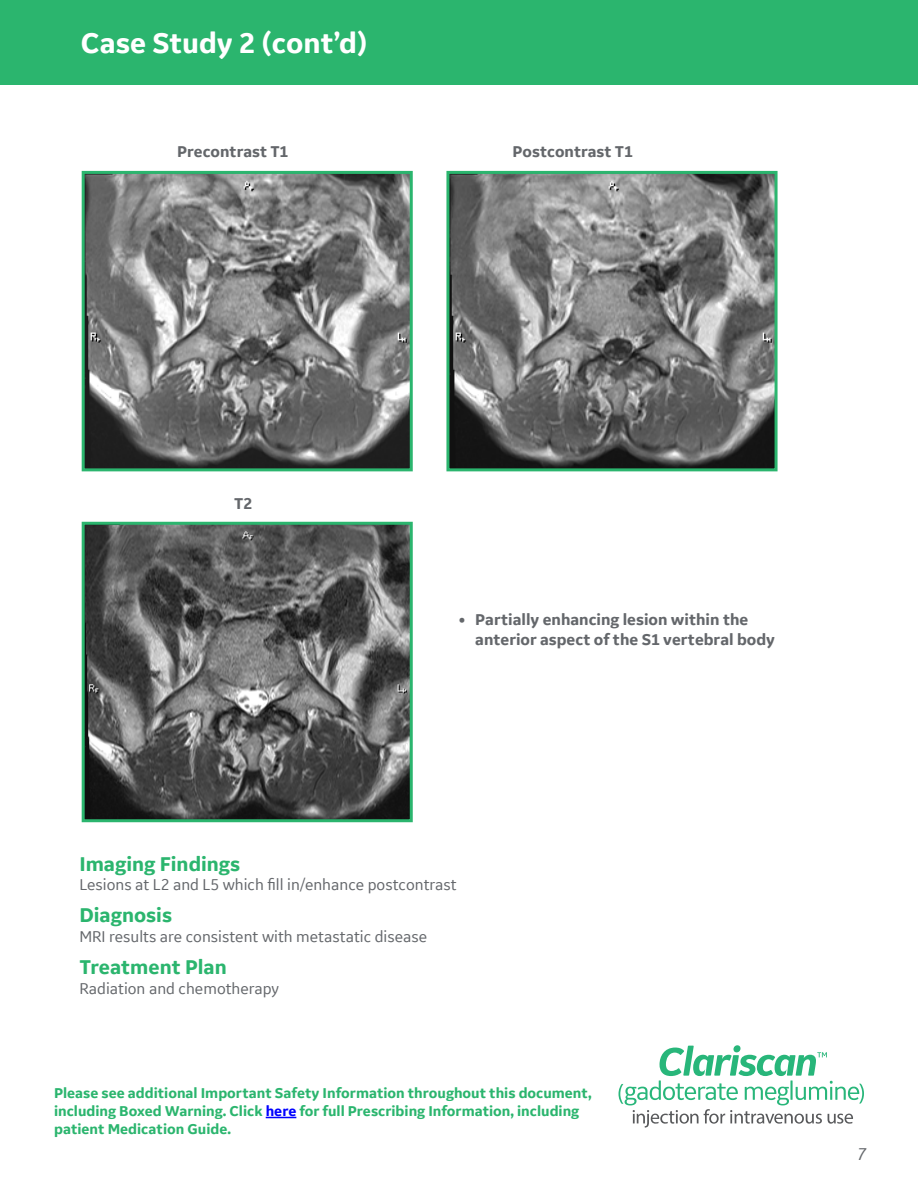
<style>
.page{position:relative;width:918px;height:1188px;background:#fff}
.page>*{position:absolute;margin:0;border:0;box-sizing:border-box;transform-origin:0 0}
.t1{font:700 30px "GE Inspira Sans";color:#fff}
.t2{font:700 21px "GE Inspira Sans";color:#2bb56e}
.t3{font:italic 18px "GE Inspira Sans";color:#64676b}
.t4{font:16.5px "GE Inspira Sans";color:#64676b}
.t5{font:700 16.5px/19.8px "GE Inspira Sans";color:#64676b}
.t6{font:700 15px/18px "GE Inspira Sans";color:#2bb56e}
.s1{color:#00f}
</style>
<div class="page">
<svg style="left:619px;top:1045px;width:245px;height:83px"></svg>
<hr style="left:266px;top:1117px;width:30px;height:1px;background:#00f">
<div style="left:0;top:0;width:918px;height:85px;background:#2bb56e"></div>
<img style="left:86px;top:175px;width:323px;height:292px">
<div style="left:82px;top:171px;width:331px;height:300px;border:3px solid #2bb56e"></div>
<img style="left:450px;top:175px;width:324px;height:292px">
<div style="left:446px;top:171px;width:332px;height:300px;border:3px solid #2bb56e"></div>
<img style="left:86px;top:526px;width:323px;height:292px">
<div style="left:82px;top:522px;width:331px;height:300px;border:3px solid #2bb56e"></div>
<h1 class="t1" style="left:81px;top:25px;width:288px">Case Study 2 (cont’d)</h1>
<p class="t5" style="left:177px;top:141px;width:113px">Precontrast T1</p>
<p class="t5" style="left:513px;top:141px;width:122px">Postcontrast T1</p>
<p class="t5" style="left:234px;top:493px;width:20px">T2</p>
<p class="t5" style="left:475px;top:610px;width:301px;text-indent:-16px">• Partially enhancing lesion within the anterior aspect of the S1 vertebral body</p>
<h2 class="t2" style="left:79px;top:851px;width:162px">Imaging Findings</h2>
<p class="t4" style="left:79px;top:875px;width:379px">Lesions at L2 and L5 which fill in/enhance postcontrast</p>
<h2 class="t2" style="left:79px;top:902px;width:94px">Diagnosis</h2>
<p class="t4" style="left:79px;top:926px;width:349px">MRI results are consistent with metastatic disease</p>
<h2 class="t2" style="left:79px;top:954px;width:149px">Treatment Plan</h2>
<p class="t4" style="left:79px;top:978px;width:201px">Radiation and chemotherapy</p>
<p class="t6" style="left:54px;top:1084px;width:539px">Please see additional Important Safety Information throughout this document, including Boxed Warning. Click <span class="s1">here</span> for full Prescribing Information, including patient Medication Guide.</p>
<p class="t3" style="left:857px;top:1143px;width:11px">7</p>
</div>
